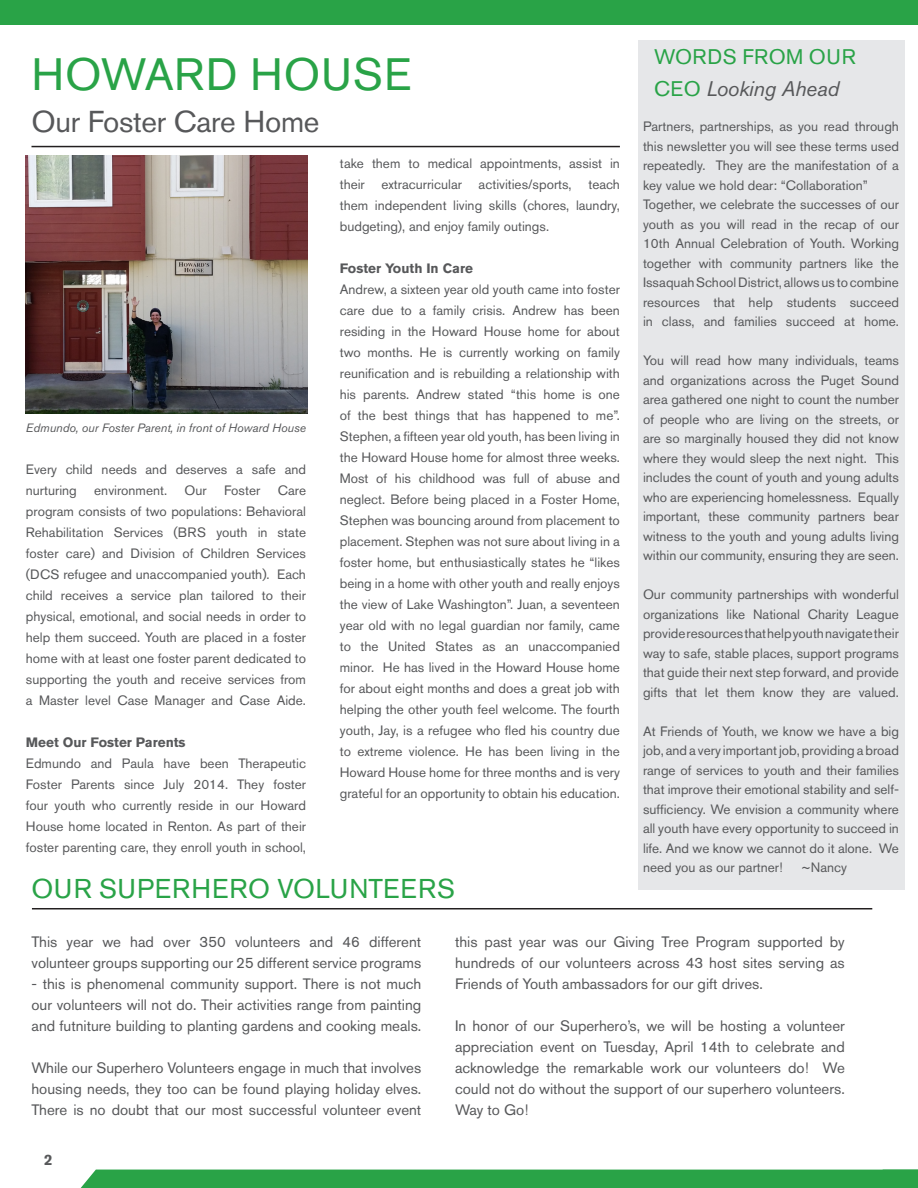
<style>
.page{position:relative;width:918px;height:1188px;background:#fff}
.page>*{position:absolute;margin:0;border:0;box-sizing:border-box;transform-origin:0 0}
.Paragraph_Style{font:45px "Akzidenz Grotesk BQ";letter-spacing:.02em;color:#29a347}
.Paragraph_Style-2{font:30px "Akzidenz Grotesk BQ";letter-spacing:-.01em;color:#57585a}
.Paragraph_Style-3{font:27px "Akzidenz Grotesk BQ";letter-spacing:.04em;color:#29a347}
.Paragraph_Style-4{font:21px/31.5px "Akzidenz Grotesk BQ";letter-spacing:.02em;color:#29a347}
.Paragraph_Style_-_He{font:15px/21px "Akzidenz Grotesk BQ";color:#57585a;text-align:justify}
.t1{font:700 15px "Akzidenz Grotesk BQ";color:#57585a}
.t2{font:13.5px/21px "Akzidenz Grotesk BQ";color:#57585a;text-align:justify}
.t3{font:700 13.5px "Akzidenz Grotesk BQ";color:#57585a}
.t4{font:italic 12px "Akzidenz Grotesk BQ";color:#57585a}
.s1{font-style:italic;color:#57585a}
</style>
<div class="page">
<div style="left:81px;top:1170px;width:837px;height:18px;background:#29a347"></div>
<div style="left:0;top:0;width:918px;height:24px;background:#29a347"></div>
<hr style="left:32px;top:908px;width:840px;height:1px;background:#231f20">
<hr style="left:32px;top:146px;width:588px;height:1px;background:#231f20">
<img style="left:26px;top:155px;width:281px;height:258px">
<div style="left:638px;top:41px;width:267px;height:849px;background:#e6e7e9"></div>
<p class="Paragraph_Style" style="left:32px;top:47px;width:381px">HOWARD HOUSE</p>
<p class="Paragraph_Style-2" style="left:32px;top:103px;width:289px">Our Foster Care Home</p>
<p class="t4" style="left:26px;top:420px;width:282px">Edmundo, our Foster Parent, in front of Howard House</p>
<p class="t2" style="left:26px;top:459px;width:282px">Every child needs and deserves a safe and nurturing</p>
<p class="t2" style="left:26px;top:480px;width:282px;text-indent:252px">Care program consists of two populations: Behavioral Rehabilitation Services (BRS youth in state foster care) and Division of Children Services (DCS refugee and unaccompanied youth). Each child receives a service plan tailored to their physical, emotional, and social needs in order to help them succeed. Youth are placed in a foster home with at least one foster parent dedicated to supporting the youth and receive services from a Master level Case Manager and Case Aide.</p>
<p class="t3" style="left:26px;top:734px;width:161px">Meet Our Foster Parents</p>
<p class="t2" style="left:26px;top:753px;width:282px">Edmundo and Paula have been Therapeutic Foster Parents since July 2014. They foster four youth who currently reside in our Howard House home located in Renton. As part of their foster parenting care, they enroll youth in school,</p>
<p class="t2" style="left:94px;top:480px;width:74px">environment.</p>
<p class="t2" style="left:185px;top:480px;width:24px">Our</p>
<p class="t2" style="left:224px;top:480px;width:38px">Foster</p>
<p class="t2" style="left:340px;top:153px;width:282px">take them to medical appointments, assist in their extracurricular activities/sports, teach them independent living skills (chores, laundry, budgeting), and enjoy family outings.</p>
<p class="t3" style="left:340px;top:261px;width:135px">Foster Youth In Care</p>
<p class="t2" style="left:340px;top:279px;width:282px">Andrew, a sixteen year old youth came into foster care due to a family crisis. Andrew has been residing in the Howard House home for about two months. He is currently working on family reunification and is rebuilding a relationship with his parents. Andrew stated “this home is one of the best things that has happened to me”.<br>Stephen, a fifteen year old youth, has been living in the Howard House home for almost three weeks.<br>Most of his childhood was full of abuse and neglect. Before being placed in a Foster Home, Stephen was bouncing around from placement to placement. Stephen was not sure about living in a foster home, but enthusiastically states he “likes being in a home with other youth and really enjoys the view of Lake Washington”. Juan, a seventeen year old with no legal guardian nor family, came to the United States as an unaccompanied minor. He has lived in the Howard House home for about eight months and does a great job with helping the other youth feel welcome. The fourth youth, Jay, is a refugee who fled his country due to extreme violence. He has been living in the Howard House home for three months and is very grateful for an opportunity to obtain his education.</p>
<p class="Paragraph_Style-3" style="left:32px;top:873px;width:425px">OUR SUPERHERO VOLUNTEERS</p>
<p class="Paragraph_Style-4" style="left:654px;top:41px;width:203px">WORDS FROM OUR<br>CEO <span class="s1">Looking Ahead</span></p>
<p class="t2" style="left:643px;top:117px;width:257px;line-height:19.5px">Partners, partnerships, as you read through this newsletter you will see these terms used repeatedly. They are the manifestation of a key value we hold dear: “Collaboration”</p>
<p class="t2" style="left:643px;top:195px;width:257px;line-height:19.5px">Together, we celebrate the successes of our youth as you will read in the recap of our 10th Annual Celebration of Youth. Working together with community partners like the Issaquah School District, allows us to combine resources that help students succeed in class, and families succeed at home.</p>
<p class="t2" style="left:643px;top:351px;width:257px;line-height:19.5px">You will read how many individuals, teams and organizations across the Puget Sound area gathered one night to count the number of people who are living on the streets, or are so marginally housed they did not know where they would sleep the next night. This includes the count of youth and young adults who are experiencing homelessness. Equally important, these community partners bear witness to the youth and young adults living within our community, ensuring they are seen.</p>
<p class="t2" style="left:643px;top:585px;width:257px;line-height:19.5px">Our community partnerships with wonderful organizations like National Charity League provide resources that help youth navigate their way to safe, stable places, support programs that guide their next step forward, and provide gifts that let them know they are valued.</p>
<p class="t2" style="left:643px;top:721px;width:257px;line-height:19.5px">At Friends of Youth, we know we have a big job, and a very important job, providing a broad range of services to youth and their families that improve their emotional stability and self&shy;sufficiency. We envision a community where all youth have every opportunity to succeed in life. And we know we cannot do it alone. We need you as our partner!</p>
<p class="t2" style="left:801px;top:857px;width:48px">~Nancy</p>
<p class="Paragraph_Style_-_He" style="left:32px;top:931px;width:391px">This year we had over 350 volunteers and 46 different volunteer groups supporting our 25 different service programs</p>
<p class="Paragraph_Style_-_He" style="left:32px;top:973px;width:391px">- this is phenomenal community support. There is not much our volunteers will not do. Their activities range from painting and futniture building to planting gardens and cooking meals.</p>
<p class="Paragraph_Style_-_He" style="left:32px;top:1057px;width:391px">While our Superhero Volunteers engage in much that involves housing needs, they too can be found playing holiday elves.<br>There is no doubt that our most successful volunteer event</p>
<p class="t1" style="left:44px;top:1151px;width:10px">2</p>
<p class="Paragraph_Style_-_He" style="left:455px;top:931px;width:391px">this past year was our Giving Tree Program supported by hundreds of our volunteers across 43 host sites serving as Friends of Youth ambassadors for our gift drives.</p>
<p class="Paragraph_Style_-_He" style="left:455px;top:1015px;width:391px">In honor of our Superhero’s, we will be hosting a volunteer appreciation event on Tuesday, April 14th to celebrate and acknowledge the remarkable work our volunteers do! We could not do without the support of our superhero volunteers.<br>Way to Go!</p>
</div>
